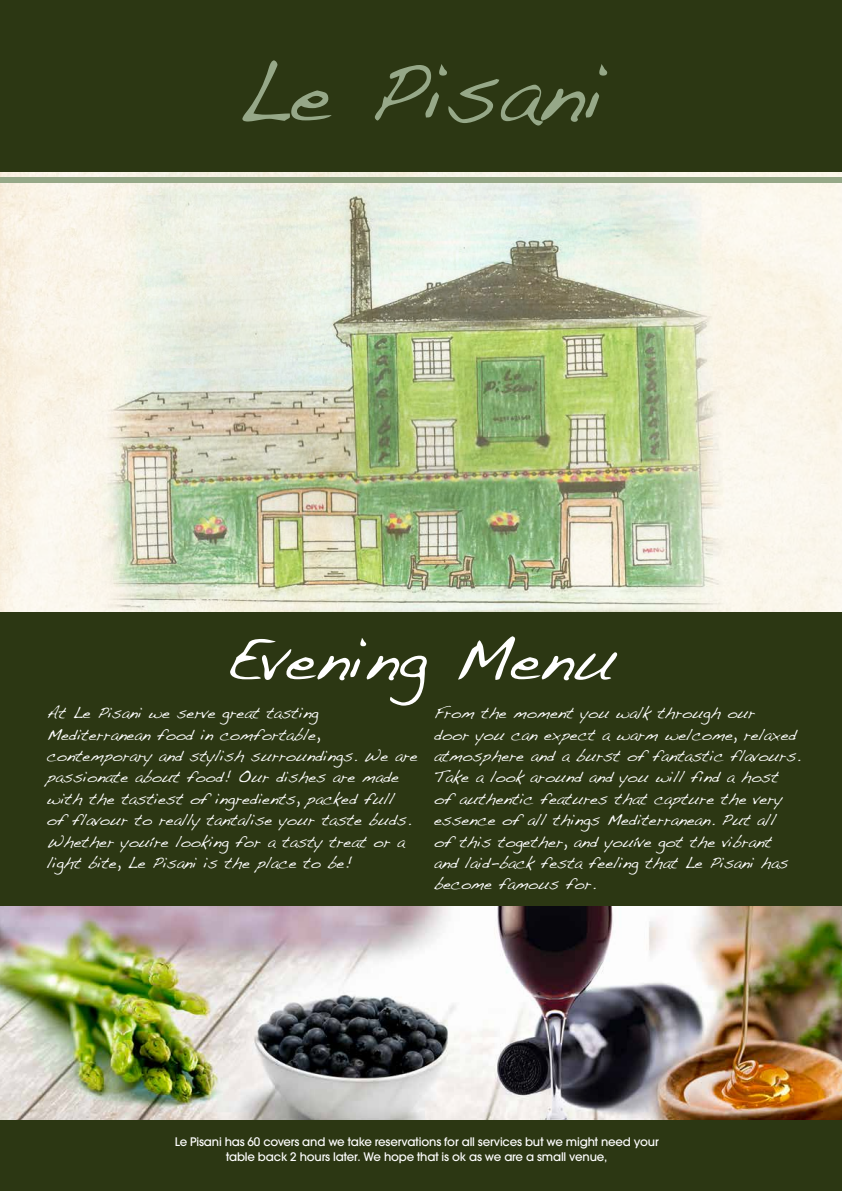
<style>
.page{position:relative;width:842px;height:1191px;background:#fff}
.page>*{position:absolute;margin:0;border:0;box-sizing:border-box;transform-origin:0 0}
.t1{font:85.6px "Handwriting Dakota";color:#96a888}
.t2{font:63.1px "Handwriting Dakota";color:#fff}
.t3{font:16px/21.4px "Handwriting Dakota";color:#fff}
.t4{font:500 11.7px/14.7px "Avant Garde";letter-spacing:-.015em;color:#fff;text-align:center}
</style>
<div class="page">
<img style="left:0;top:171px;width:842px;height:441px">
<div style="left:0;top:177px;width:842px;height:6px;background:#96a888"></div>
<div style="left:0;top:0;width:842px;height:171px;background:#2c3713"></div>
<div style="left:0;top:612px;width:842px;height:579px;background:#2c3713"></div>
<img style="left:0;top:906px;width:842px;height:213px">
<h1 class="t1" style="left:236px;top:30px;width:372px">Le Pisani</h1>
<h2 class="t2" style="left:225px;top:612px;width:393px">Evening Menu</h2>
<p class="t3" style="left:47px;top:702px;width:372px">At Le Pisani we serve great tasting Mediterranean food in comfortable, contemporary and stylish surroundings. We are passionate about food! Our dishes are made with the tastiest of ingredients, packed full<br>of flavour to really tantalise your taste buds.<br>Whether you’re looking for a tasty treat or a light bite, Le Pisani is the place to be!</p>
<p class="t3" style="left:434px;top:702px;width:368px">From the moment you walk through our<br>door you can expect a warm welcome, relaxed atmosphere and a burst of fantastic flavours.<br>Take a look around and you will find a host of authentic features that capture the very essence of all things Mediterranean. Put all<br>of this together, and you’ve got the vibrant<br>and laid-back festa feeling that Le Pisani has become famous for.</p>
<p class="t4" style="left:175px;top:1134px;width:486px">Le Pisani has 60 covers and we take reservations for all services but we might need your table back 2 hours later. We hope that is ok as we are a small venue,</p>
</div>
